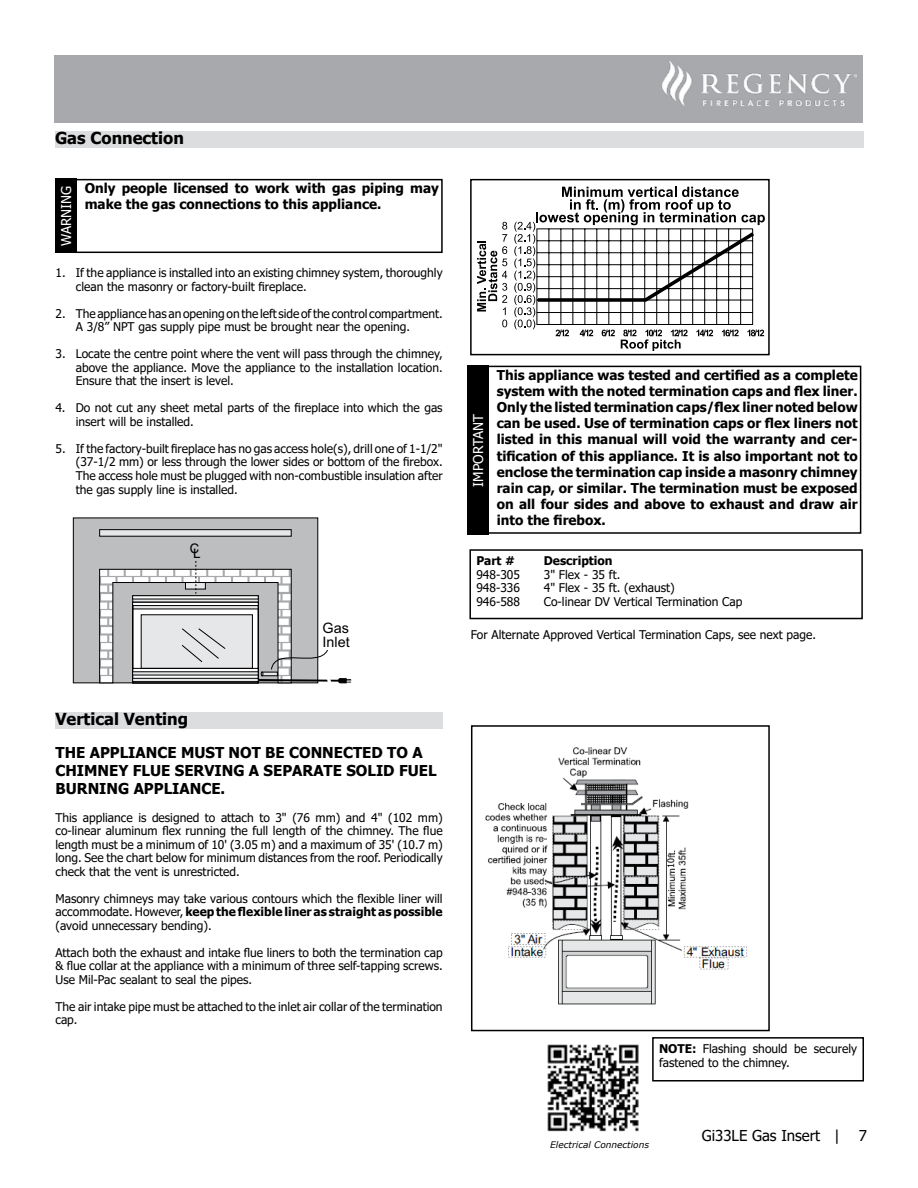
<style>
.page{position:relative;width:918px;height:1188px;background:#fff}
.page>*{position:absolute;margin:0;border:0;box-sizing:border-box;transform-origin:0 0}
.t1{font:700 16.5px "Tahoma";color:#000}
.t2{font:700 15px/18px "Tahoma";color:#000}
.t3{font:15px "Tahoma";color:#000}
.t4{font:14.4px/14.4px "Arial";color:#000}
.t5{font:700 13.5px/16.2px "Tahoma";color:#000;text-align:justify}
.t6{font:13.5px "Tahoma";color:#fff}
.t7{font:13.05px "Swiss 721 BT";color:#000}
.t8{font:12px/13.5px "Tahoma";color:#000;text-align:justify}
.t9{font:700 12px "Tahoma";color:#000}
.t10{font:italic 9px "Verdana";color:#000}
.t11{font:9px "Tahoma";color:#000}
.s1{font-weight:700}
</style>
<div class="page">
<div style="left:55px;top:55px;width:808px;height:67px;background:#a7a9ac"></div>
<img style="left:662px;top:61px;width:194px;height:45px">
<div style="left:55px;top:132px;width:809px;height:16px;background:#dcddde"></div>
<div style="left:56px;top:713px;width:387px;height:16px;background:#dcddde"></div>
<div style="left:73px;top:517px;width:245px;height:166px;background:#bcbec0;border:1px solid #000"></div>
<div style="left:99px;top:529px;width:193px;height:8px;background:#e6e7e8;border:1px solid #000"></div>
<svg style="left:99px;top:561px;width:252px;height:123px"></svg>
<svg style="left:477px;top:222px;width:30px;height:105px"></svg>
<svg style="left:514px;top:187px;width:251px;height:164px"></svg>
<div style="left:470px;top:179px;width:300px;height:176px;border:2px solid #000"></div>
<img style="left:547px;top:1044px;width:92px;height:88px">
<div style="left:469px;top:549px;width:394px;height:70px;border:2px solid #000"></div>
<div style="left:486px;top:366px;width:375px;height:168px;border:2px solid #000"></div>
<div style="left:467px;top:366px;width:22px;height:169px;background:#000"></div>
<div style="left:74px;top:179px;width:369px;height:74px;border:2px solid #000"></div>
<div style="left:56px;top:179px;width:21px;height:74px;background:#000"></div>
<div style="left:652px;top:1037px;width:212px;height:45px;border:2px solid #000"></div>
<img style="left:485px;top:747px;width:262px;height:258px">
<div style="left:471px;top:725px;width:299px;height:306px;border:2px solid #000"></div>
<div style="left:667px;top:858px;width:9px;height:10px;background:#fff"></div>
<h1 class="t1" style="left:55px;top:127px;width:130px">Gas Connection</h1>
<p class="t6" style="left:57px;top:246px;width:62px;rotate:-90deg">WARNING</p>
<p class="t5" style="left:85px;top:180px;width:356px">Only people licensed to work with gas piping may make the gas connections to this appliance.</p>
<p class="t8" style="left:76px;top:267px;width:368px;text-indent:-20px">1. If the appliance is installed into an existing chimney system, thoroughly clean the masonry or factory-built fireplace.</p>
<p class="t8" style="left:76px;top:307px;width:368px;text-indent:-20px">2. The appliance has an opening on the left side of the control compartment.<br>A 3/8” NPT gas supply pipe must be brought near the opening.</p>
<p class="t8" style="left:76px;top:348px;width:368px;text-indent:-20px">3. Locate the centre point where the vent will pass through the chimney, above the appliance. Move the appliance to the installation location.<br>Ensure that the insert is level.</p>
<p class="t8" style="left:76px;top:402px;width:368px;text-indent:-20px">4. Do not cut any sheet metal parts of the fireplace into which the gas insert will be installed.</p>
<p class="t8" style="left:76px;top:442px;width:368px;text-indent:-20px">5. If the factory-built fireplace has no gas access hole(s), drill one of 1-1/2" (37-1/2 mm) or less through the lower sides or bottom of the firebox.<br>The access hole must be plugged with non-combustible insulation after the gas supply line is installed.</p>
<p class="t7" style="left:190px;top:543px;width:12px">CL</p>
<p class="t4" style="left:323px;top:621px;width:29px">Gas<br>Inlet</p>
<h1 class="t1" style="left:56px;top:708px;width:134px">Vertical Venting</h1>
<p class="t2" style="left:56px;top:744px;width:383px">THE APPLIANCE MUST NOT BE CONNECTED TO A<br>CHIMNEY FLUE SERVING A SEPARATE SOLID FUEL<br>BURNING APPLIANCE.</p>
<p class="t8" style="left:56px;top:811px;width:389px">This appliance is designed to attach to 3" (76 mm) and 4" (102 mm) co-linear aluminum flex running the full length of the chimney. The flue length must be a minimum of 10' (3.05 m) and a maximum of 35' (10.7 m) long. See the chart below for minimum distances from the roof. Periodically check that the vent is unrestricted.</p>
<p class="t8" style="left:56px;top:892px;width:389px">Masonry chimneys may take various contours which the flexible liner will accommodate. However, <span class="s1">keep the flexible liner as straight as possible </span>(avoid unnecessary bending).</p>
<p class="t8" style="left:56px;top:946px;width:389px">Attach both the exhaust and intake flue liners to both the termination cap &amp; flue collar at the appliance with a minimum of three self-tapping screws.<br>Use Mil-Pac sealant to seal the pipes.</p>
<p class="t8" style="left:56px;top:1000px;width:389px">The air intake pipe must be attached to the inlet air collar of the termination cap.</p>
<p class="t6" style="left:469px;top:487px;width:74px;rotate:-90deg">IMPORTANT</p>
<p class="t5" style="left:497px;top:367px;width:362px">This appliance was tested and certified as a complete system with the noted termination caps and flex liner.<br>Only the listed termination caps/flex liner noted below can be used. Use of termination caps or flex liners not listed in this manual will void the warranty and cer&shy;tification of this appliance. It is also important not to enclose the termination cap inside a masonry chimney rain cap, or similar. The termination must be exposed on all four sides and above to exhaust and draw air into the firebox.</p>
<p class="t9" style="left:476px;top:553px;width:40px">Part #</p>
<p class="t9" style="left:544px;top:553px;width:70px">Description</p>
<p class="t8" style="left:476px;top:568px;width:45px">948-305</p>
<p class="t8" style="left:544px;top:568px;width:78px">3" Flex - 35 ft.</p>
<p class="t8" style="left:476px;top:582px;width:45px">948-336</p>
<p class="t8" style="left:544px;top:582px;width:132px">4" Flex - 35 ft. (exhaust)</p>
<p class="t8" style="left:476px;top:595px;width:45px">946-588</p>
<p class="t8" style="left:544px;top:595px;width:200px">Co-linear DV Vertical Termination Cap</p>
<p class="t8" style="left:471px;top:628px;width:347px">For Alternate Approved Vertical Termination Caps, see next page.</p>
<p class="t11" style="left:665px;top:868px;width:11px;rotate:-90deg">10</p>
<p class="t8" style="left:659px;top:1043px;width:200px"><span class="s1">NOTE:</span> Flashing should be securely fastened to the chimney.</p>
<p class="t10" style="left:550px;top:1139px;width:100px">Electrical Connections</p>
<p class="t3" style="left:702px;top:1125px;width:140px">Gi33LE Gas Insert |</p>
<p class="t3" style="left:859px;top:1125px;width:10px">7</p>
</div>
